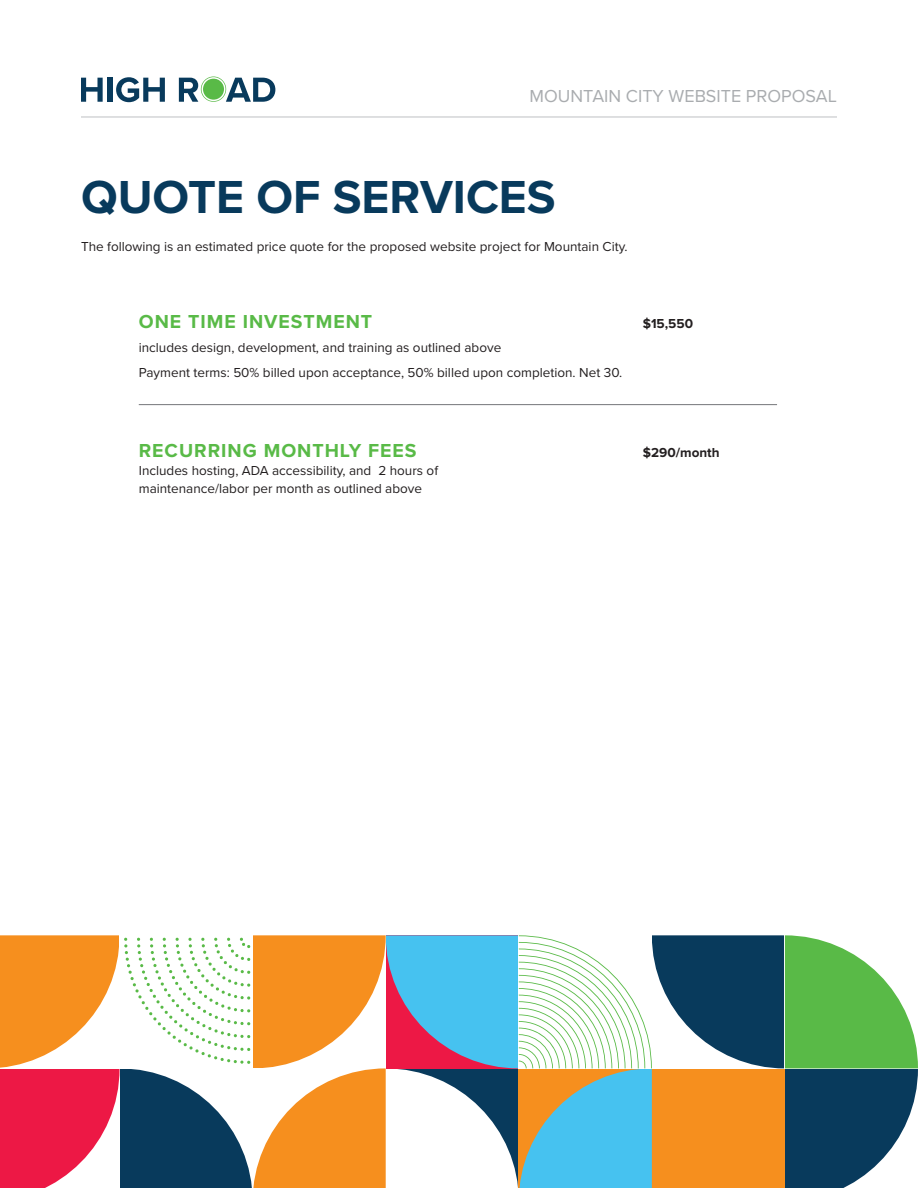
<style>
.page{position:relative;width:918px;height:1188px;background:#fff}
.page>*{position:absolute;margin:0;border:0;box-sizing:border-box;transform-origin:0 0}
.t1{font:700 48px "Proxima Nova";color:#083a5c}
.t2{font:700 19.5px "Proxima Nova";letter-spacing:.05em;color:#59ba47}
.t3{font:18px "Proxima Nova";color:#a9acaf}
.t4{font:13.5px/24.8px "Proxima Nova";color:#231f20}
.t5{font:700 13.5px "Proxima Nova";color:#231f20}
</style>
<div class="page">
<svg style="left:81px;top:78px;width:22px;height:24px"></svg>
<div style="left:107px;top:78px;width:6px;height:24px;background:#083a5c"></div>
<svg style="left:116px;top:77px;width:49px;height:25px"></svg>
<svg style="left:179px;top:76px;width:96px;height:26px"></svg>
<div style="left:203px;top:79px;width:21px;height:21px;background:#59ba47;border-radius:50%"></div>
<hr style="left:81px;top:116px;width:756px;height:2px;background:#d4d5d7">
<hr style="left:139px;top:404px;width:638px;height:1px;background:#757679">
<svg style="left:0;top:935px;width:918px;height:253px"></svg>
<h3 class="t3" style="left:530px;top:83px;width:309px">MOUNTAIN CITY WEBSITE PROPOSAL</h3>
<h1 class="t1" style="left:81px;top:162px;width:476px">QUOTE OF SERVICES</h1>
<p class="t4" style="left:81px;top:234px;width:548px">The following is an estimated price quote for the proposed website project for Mountain City.</p>
<h2 class="t2" style="left:139px;top:306px;width:235px">ONE TIME INVESTMENT</h2>
<p class="t5" style="left:643px;top:313px;width:52px">$15,550</p>
<p class="t4" style="left:139px;top:335px;width:485px">includes design, development, and training as outlined above<br>Payment terms: 50% billed upon acceptance, 50% billed upon completion. Net 30.</p>
<h2 class="t2" style="left:139px;top:436px;width:279px">RECURRING MONTHLY FEES</h2>
<p class="t5" style="left:643px;top:443px;width:78px">$290/month</p>
<p class="t4" style="left:139px;top:461px;width:301px;line-height:18px">Includes hosting, ADA accessibility, and 2 hours of maintenance/labor per month as outlined above</p>
</div>
